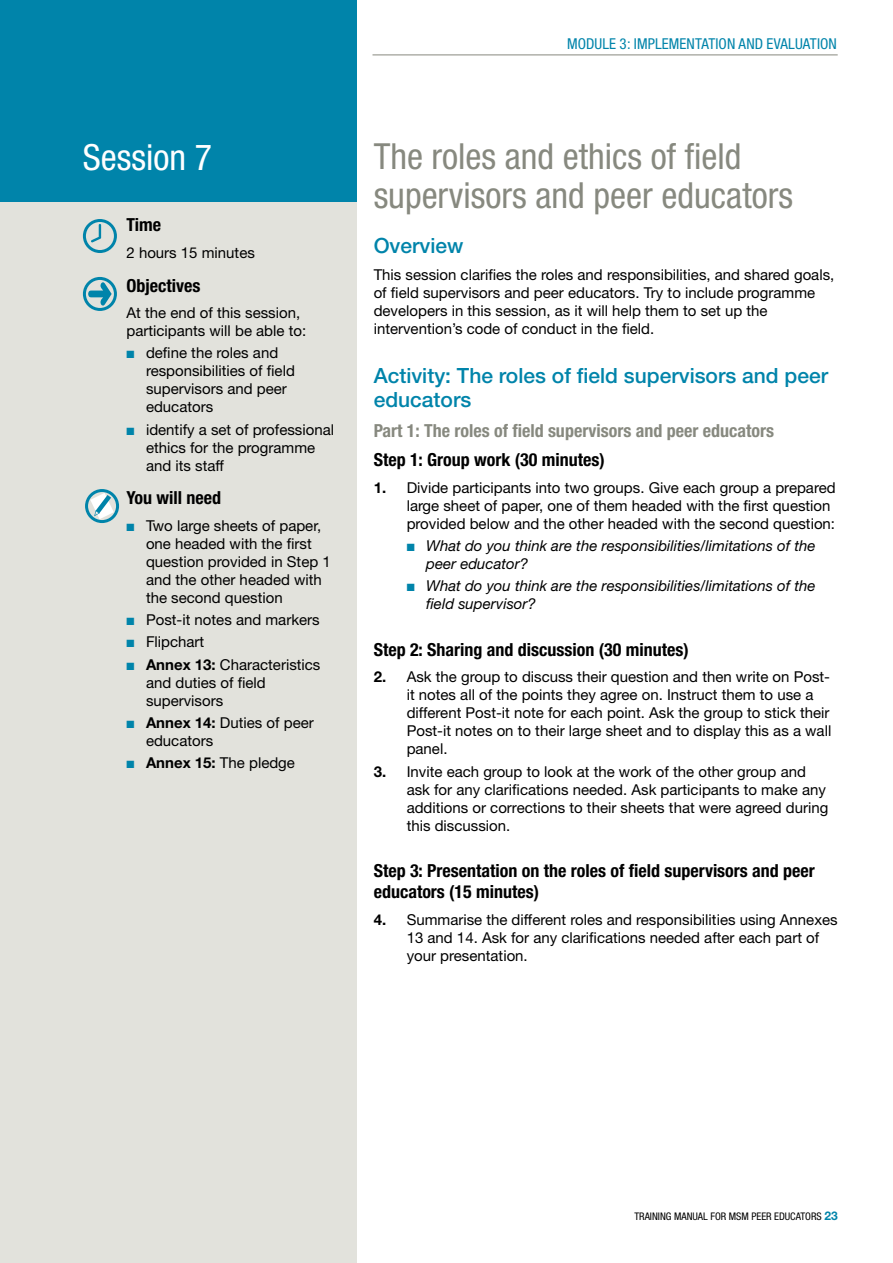
<style>
.page{position:relative;width:893px;height:1263px;background:#fff}
.page>*{position:absolute;margin:0;border:0;box-sizing:border-box;transform-origin:0 0}
.t1{font:condensed 36px/39px "Helvetica Neue LT Pro";color:#87897f}
.t2{font:condensed 36px "Helvetica Neue LT Pro";color:#fff}
.t3{font:500 21px/24px "Helvetica Neue LT Pro";color:#0084aa}
.t4{font:700 condensed 18px/21px "Helvetica Neue LT Pro";color:#000}
.t5{font:700 condensed 18px "Helvetica Neue LT Pro";color:#87897f}
.t6{font:15px/18px "Helvetica Neue";color:#000}
.t7{font:italic 15px/18px "Helvetica Neue";color:#000}
.t8{font:condensed 15px "Helvetica Neue";letter-spacing:.005em;color:#0084aa}
.t9{font:condensed 10.5px "Helvetica Neue LT Pro";color:#000}
.s1{color:#0084aa}
.s2{font-weight:700}
.s3{font-family:"Helvetica Neue";font-weight:700;font-stretch:normal;font-size:12px;color:#0084aa}
</style>
<div class="page">
<div style="left:0;top:198px;width:357px;height:1065px;background:#e2e2dc"></div>
<div style="left:0;top:0;width:357px;height:202px;background:#0084aa"></div>
<hr style="left:372px;top:55px;width:466px;height:1px;background:#87897f">
<svg style="left:83px;top:219px;width:34px;height:34px"></svg>
<svg style="left:85px;top:489px;width:34px;height:34px"></svg>
<svg style="left:83px;top:277px;width:34px;height:34px"></svg>
<h1 class="t2" style="left:83px;top:137px;width:131px">Session 7</h1>
<p class="t4" style="left:126px;top:214px;width:36px">Time</p>
<p class="t6" style="left:126px;top:243px;width:130px">2 hours 15 minutes</p>
<p class="t4" style="left:126px;top:274px;width:75px">Objectives</p>
<p class="t6" style="left:126px;top:304px;width:181px">At the end of this session, participants will be able to:</p>
<p class="t6" style="left:146px;top:344px;width:150px;text-indent:-19px"><span class="s1">■</span> define the roles and responsibilities of field supervisors and peer educators</p>
<p class="t6" style="left:146px;top:420px;width:190px;text-indent:-19px"><span class="s1">■</span> identify a set of professional ethics for the programme and its staff</p>
<p class="t4" style="left:126px;top:487px;width:96px">You will need</p>
<p class="t6" style="left:146px;top:516px;width:186px;text-indent:-19px"><span class="s1">■</span> Two large sheets of paper, one headed with the first question provided in Step 1 and the other headed with the second question</p>
<p class="t6" style="left:126px;top:611px;width:195px"><span class="s1">■</span> Post-it notes and markers</p>
<p class="t6" style="left:126px;top:633px;width:79px"><span class="s1">■</span> Flipchart</p>
<p class="t6" style="left:146px;top:655px;width:176px;text-indent:-19px"><span class="s1">■</span> <span class="s2">Annex 13:</span> Characteristics and duties of field supervisors</p>
<p class="t6" style="left:146px;top:713px;width:169px;text-indent:-19px"><span class="s1">■</span> <span class="s2">Annex 14:</span> Duties of peer educators</p>
<p class="t6" style="left:126px;top:754px;width:170px"><span class="s1">■</span> <span class="s2">Annex 15:</span> The pledge</p>
<p class="t8" style="left:567px;top:35px;width:271px">MODU LE 3: IMPLEMENTATION AND EVALUATION</p>
<h1 class="t1" style="left:374px;top:137px;width:421px">The roles and ethics of field supervisors and peer educators</h1>
<h2 class="t3" style="left:374px;top:234px;width:91px">Overview</h2>
<p class="t6" style="left:374px;top:265px;width:462px">This session clarifies the roles and responsibilities, and shared goals, of field supervisors and peer educators. Try to include programme developers in this session, as it will help them to set up the intervention’s code of conduct in the field.</p>
<h2 class="t3" style="left:374px;top:364px;width:456px">Activity: The roles of field supervisors and peer educators</h2>
<p class="t5" style="left:374px;top:419px;width:402px">Part 1: The roles of field supervisors and peer educators</p>
<p class="t4" style="left:374px;top:449px;width:233px">Step 1: Group work (30 minutes)</p>
<p class="t6" style="left:407px;top:478px;width:430px;text-indent:-33px"><span class="s2">1.</span> Divide participants into two groups. Give each group a prepared large sheet of paper, one of them headed with the first question provided below and the other headed with the second question:</p>
<p class="t7" style="left:426px;top:536px;width:391px;text-indent:-19px"><span class="s1">■</span> What do you think are the responsibilities/limitations of the peer educator?</p>
<p class="t7" style="left:426px;top:577px;width:391px;text-indent:-19px"><span class="s1">■</span> What do you think are the responsibilities/limitations of the field supervisor?</p>
<p class="t4" style="left:374px;top:639px;width:316px">Step 2: Sharing and discussion (30 minutes)</p>
<p class="t6" style="left:407px;top:668px;width:426px;text-indent:-33px"><span class="s2">2.</span> Ask the group to discuss their question and then write on Post&shy;it notes all of the points they agree on. Instruct them to use a different Post-it note for each point. Ask the group to stick their Post-it notes on to their large sheet and to display this as a wall panel.</p>
<p class="t6" style="left:407px;top:762px;width:423px;text-indent:-33px"><span class="s2">3.</span> Invite each group to look at the work of the other group and ask for any clarifications needed. Ask participants to make any additions or corrections to their sheets that were agreed during this discussion.</p>
<p class="t4" style="left:374px;top:860px;width:443px">Step 3: Presentation on the roles of field supervisors and peer educators (15 minutes)</p>
<p class="t6" style="left:407px;top:910px;width:432px;text-indent:-33px"><span class="s2">4.</span> Summarise the different roles and responsibilities using Annexes<br>13 and 14. Ask for any clarifications needed after each part of your presentation.</p>
<p class="t9" style="left:634px;top:1211px;width:205px">Training manual for MSM peer educators <span class="s3">23</span></p>
</div>
